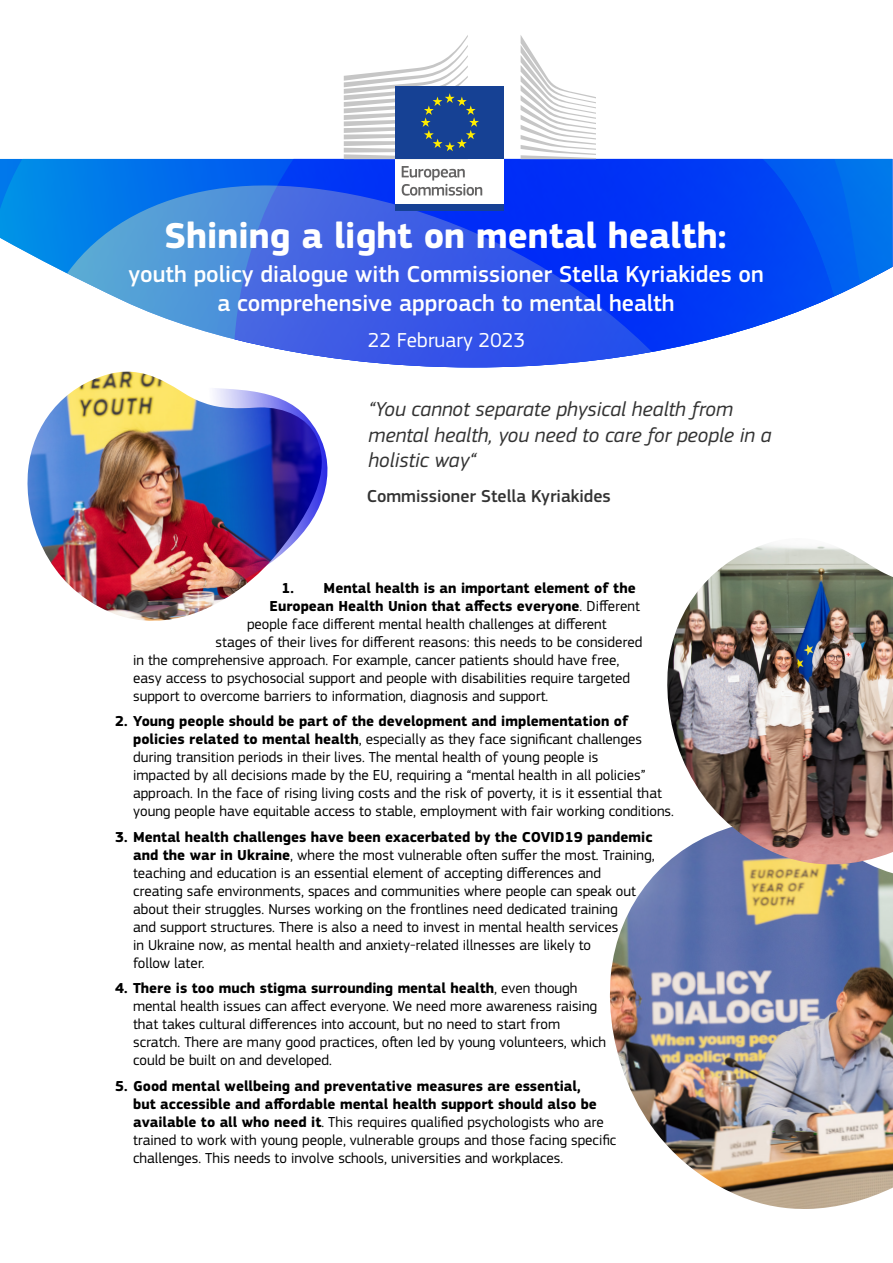
<style>
.page{position:relative;width:893px;height:1263px;background:#fff}
.page>*{position:absolute;margin:0;border:0;box-sizing:border-box;transform-origin:0 0}
.t1{font:700 37.5px "EC Square Sans Pro";color:#fff}
.t2{font:500 24px/28.8px "EC Square Sans Pro";color:#fff;text-align:center}
.t3{font:italic 21px/25.2px "EC Square Sans Pro";color:#333}
.t4{font:21px "EC Square Sans Pro";color:#fff}
.t5{font:500 18px "EC Square Sans Pro";color:#333}
.t6{font:15px/18px "EC Square Sans Pro";color:#000}
.t7{font:700 15px "EC Square Sans Pro";color:#000}
.s1{font-weight:400}
.s2{font-weight:700}
</style>
<div class="page">
<svg style="left:0;top:159px;width:43px;height:93px;background:#1091e9"></svg>
<svg style="left:160px;top:159px;width:728px;height:138px;background:#0957f1"></svg>
<svg style="left:26px;top:183px;width:808px;height:184px;background:#3d6dec"></svg>
<div style="left:395px;top:157px;width:109px;height:48px;background:#fff"></div>
<svg style="left:402px;top:166px;width:80px;height:30px"></svg>
<div style="left:395px;top:204px;width:109px;height:6px;background:#164194"></div>
<svg style="left:521px;top:36px;width:75px;height:123px"></svg>
<div style="left:395px;top:86px;width:109px;height:73px;background:#164194"></div>
<svg style="left:344px;top:35px;width:135px;height:124px"></svg>
<img style="left:609px;top:885px;width:284px;height:324px">
<img style="left:26px;top:338px;width:314px;height:283px">
<img style="left:646px;top:544px;width:247px;height:361px">
<h1 class="t1" style="left:164px;top:213px;width:564px">Shining a light on mental health:</h1>
<h2 class="t2" style="left:128px;top:260px;width:637px">youth policy dialogue with Commissioner Stella Kyriakides on a comprehensive approach to mental health</h2>
<h3 class="t4" style="left:368px;top:328px;width:159px">22 February 2023</h3>
<h3 class="t3" style="left:368px;top:397px;width:405px">“You cannot separate physical health from mental health, you need to care for people in a holistic way“</h3>
<p class="t5" style="left:367px;top:485px;width:245px">Commissioner Stella Kyriakides</p>
<p class="t7" style="left:282px;top:579px;width:356px">1. Mental health is an important element of the</p>
<p class="t7" style="left:270px;top:597px;width:372px">European Health Union that affects everyone<span class="s1">. Different</span></p>
<p class="t6" style="left:247px;top:615px;width:361px">people face different mental health challenges at different</p>
<p class="t6" style="left:216px;top:633px;width:428px">stages of their lives for different reasons: this needs to be considered</p>
<p class="t6" style="left:133px;top:651px;width:488px">in the comprehensive approach. For example, cancer patients should have free,</p>
<p class="t6" style="left:133px;top:669px;width:499px">easy access to psychosocial support and people with disabilities require targeted</p>
<p class="t6" style="left:133px;top:687px;width:417px">support to overcome barriers to information, diagnosis and support.</p>
<p class="t6" style="left:133px;top:712px;width:542px;text-indent:-18px"><span class="s2">2. Young people should be part of the development and implementation of policies related to mental health</span>, especially as they face significant challenges during transition periods in their lives. The mental health of young people is<br>impacted by all decisions made by the EU, requiring a “mental health in all policies” approach. In the face of rising living costs and the risk of poverty, it is it essential that young people have equitable access to stable, employment with fair working conditions.</p>
<p class="t6" style="left:133px;top:828px;width:523px;text-indent:-18px"><span class="s2">3. Mental health challenges have been exacerbated by the COVID19 pandemic and the war in Ukraine</span>, where the most vulnerable often suffer the most. Training, teaching and education is an essential element of accepting differences and creating safe environments, spaces and communities where people can speak out about their struggles. Nurses working on the frontlines need dedicated training<br>and support structures. There is also a need to invest in mental health services<br>in Ukraine now, as mental health and anxiety-related illnesses are likely to<br>follow later.</p>
<p class="t6" style="left:133px;top:979px;width:475px;text-indent:-18px"><span class="s2">4. There is too much stigma surrounding mental health</span>, even though mental health issues can affect everyone. We need more awareness raising that takes cultural differences into account, but no need to start from scratch. There are many good practices, often led by young volunteers, which could be built on and developed.</p>
<p class="t6" style="left:133px;top:1077px;width:485px;text-indent:-18px"><span class="s2">5. Good mental wellbeing and preventative measures are essential,<br>but accessible and affordable mental health support should also be available to all who need it</span>. This requires qualified psychologists who are trained to work with young people, vulnerable groups and those facing specific challenges. This needs to involve schools, universities and workplaces.</p>
</div>
